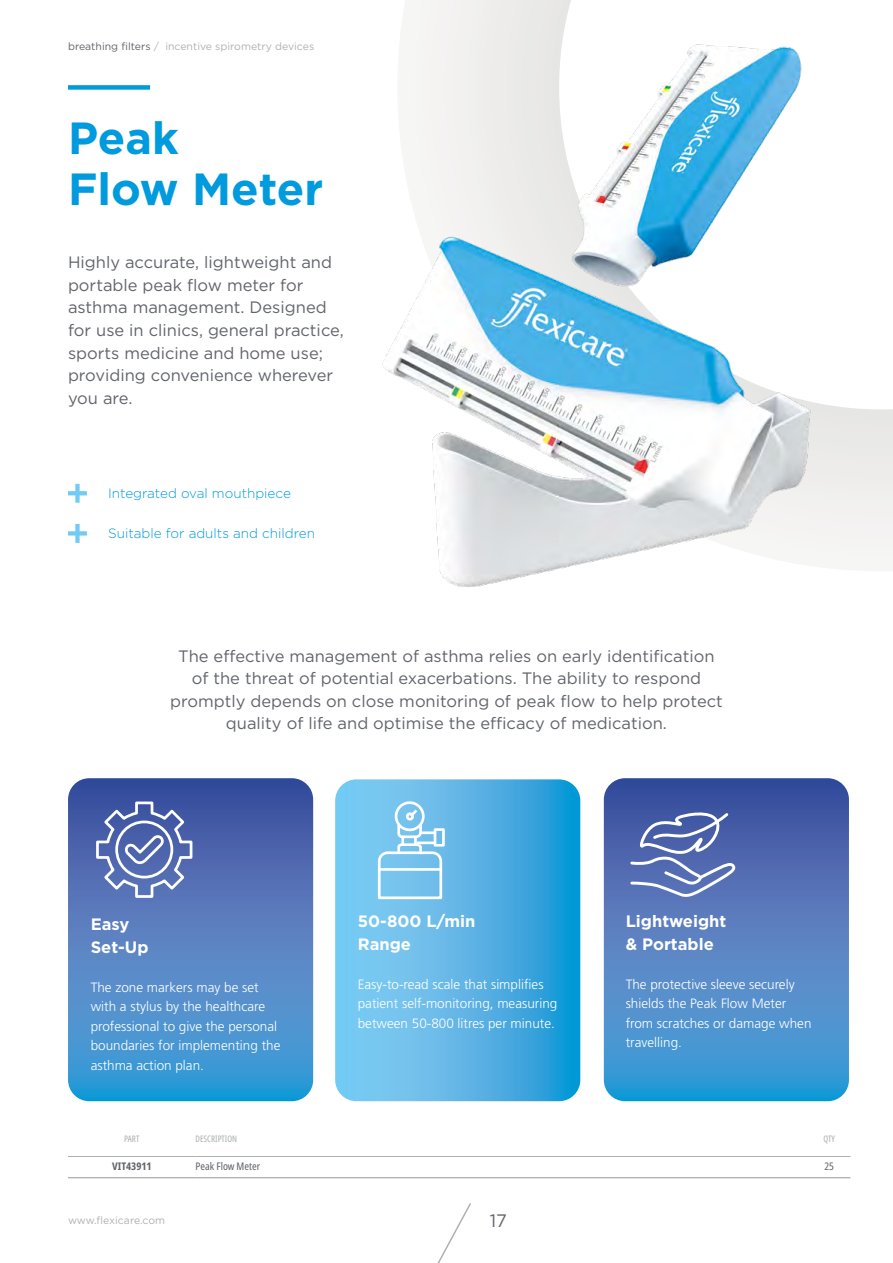
<style>
.page{position:relative;width:893px;height:1263px;background:#fff}
.page>*{position:absolute;margin:0;border:0;box-sizing:border-box;transform-origin:0 0}
.t1{font:700 45px/51px "Gotham Pro";color:#009ade}
.t2{font:18px "Gotham Pro";color:#61646a}
.t3{font:16.5px/22.5px "Gotham Pro";color:#61646a}
.t4{font:700 16.5px/22.5px "Gotham Pro";color:#fff}
.t5{font:300 13.5px/19.5px "Frutiger LT Std";color:#fff}
.t6{font:300 13.5px "Gotham Pro";color:#009ade}
.t7{font:10.5px "Gotham Pro";color:#afb1b1}
.t8{font:condensed 10.5px "Noto Sans Display";color:#61646a}
.t9{font:700 condensed 10.5px "Noto Sans Display";color:#61646a}
.t10{font:extra-condensed 9px "Noto Sans Display";color:#afb1b1}
.s1{color:#61646a}
</style>
<div class="page">
<svg style="left:437px;top:1203px;width:34px;height:60px"></svg>
<div style="left:850px;top:408px;width:43px;height:147px;background:#efedec"></div>
<div style="left:68px;top:85px;width:82px;height:5px;background:#009ade"></div>
<hr style="left:68px;top:1156px;width:128px;height:1px;background:#afb1b1">
<hr style="left:196px;top:1156px;width:612px;height:1px;background:#afb1b1">
<hr style="left:808px;top:1156px;width:42px;height:1px;background:#afb1b1">
<hr style="left:68px;top:1177px;width:128px;height:1px;background:#96989a">
<hr style="left:196px;top:1177px;width:612px;height:1px;background:#96989a">
<hr style="left:808px;top:1177px;width:42px;height:1px;background:#96989a">
<svg style="left:68px;top:491px;width:19px;height:4px"></svg>
<div style="left:75px;top:484px;width:5px;height:19px;background:#71cbf4"></div>
<div style="left:68px;top:531px;width:19px;height:5px;background:#71cbf4"></div>
<div style="left:75px;top:524px;width:5px;height:19px;background:#71cbf4"></div>
<svg style="left:335px;top:779px;width:245px;height:322px;background:#55b3e5"></svg>
<svg style="left:68px;top:778px;width:245px;height:323px;background:#4b80c1"></svg>
<svg style="left:604px;top:778px;width:245px;height:323px;background:#4b80c1"></svg>
<div style="left:395px;top:801px;width:30px;height:30px;border:3px solid #fff;border-radius:50%"></div>
<div style="left:434px;top:828px;width:11px;height:19px;border:3px solid #fff"></div>
<svg style="left:377px;top:807px;width:66px;height:92px"></svg>
<div style="left:406px;top:812px;width:8px;height:8px;border:3px solid #fff;border-radius:50%"></div>
<svg style="left:95px;top:800px;width:99px;height:99px;background:#6c80bb"></svg>
<svg style="left:629px;top:809px;width:107px;height:89px;background:#6b7fba"></svg>
<img style="left:382px;top:0;width:468px;height:587px">
<p class="t7" style="left:68px;top:41px;width:248px"><span class="s1">breathing filters</span> / incentive spirometry devices</p>
<h1 class="t1" style="left:68px;top:112px;width:257px">Peak<br>Flow Meter</h1>
<p class="t3" style="left:68px;top:251px;width:277px">Highly accurate, lightweight and portable peak flow meter for asthma management. Designed for use in clinics, general practice, sports medicine and home use; providing convenience wherever you are.</p>
<p class="t6" style="left:108px;top:486px;width:184px">Integrated oval mouthpiece</p>
<p class="t6" style="left:108px;top:526px;width:208px">Suitable for adults and children</p>
<p class="t3" style="left:170px;top:645px;width:554px;text-align:center">The effective management of asthma relies on early identification of the threat of potential exacerbations. The ability to respond promptly depends on close monitoring of peak flow to help protect quality of life and optimise the efficacy of medication.</p>
<p class="t4" style="left:91px;top:913px;width:59px">Easy<br>Set-Up</p>
<p class="t5" style="left:91px;top:977px;width:191px">The zone markers may be set with a stylus by the healthcare professional to give the personal boundaries for implementing the asthma action plan.</p>
<p class="t4" style="left:358px;top:910px;width:119px">50-800 L/min<br>Range</p>
<p class="t5" style="left:358px;top:975px;width:201px">Easy-to-read scale that simplifies patient self-monitoring, measuring between 50-800 litres per minute.</p>
<p class="t4" style="left:626px;top:910px;width:102px">Lightweight &amp; Portable</p>
<p class="t5" style="left:626px;top:975px;width:187px">The protective sleeve securely shields the Peak Flow Meter from scratches or damage when travelling.</p>
<p class="t10" style="left:124px;top:1132px;width:17px">PART</p>
<p class="t10" style="left:196px;top:1132px;width:43px">DESCRIPTION</p>
<p class="t10" style="left:823px;top:1132px;width:13px">QTY</p>
<p class="t9" style="left:112px;top:1158px;width:41px">VIT43911</p>
<p class="t8" style="left:196px;top:1159px;width:66px">Peak Flow Meter</p>
<p class="t8" style="left:824px;top:1159px;width:11px">25</p>
<p class="t7" style="left:68px;top:1215px;width:99px">www.flexicare.com</p>
<p class="t2" style="left:490px;top:1211px;width:19px">17</p>
</div>
